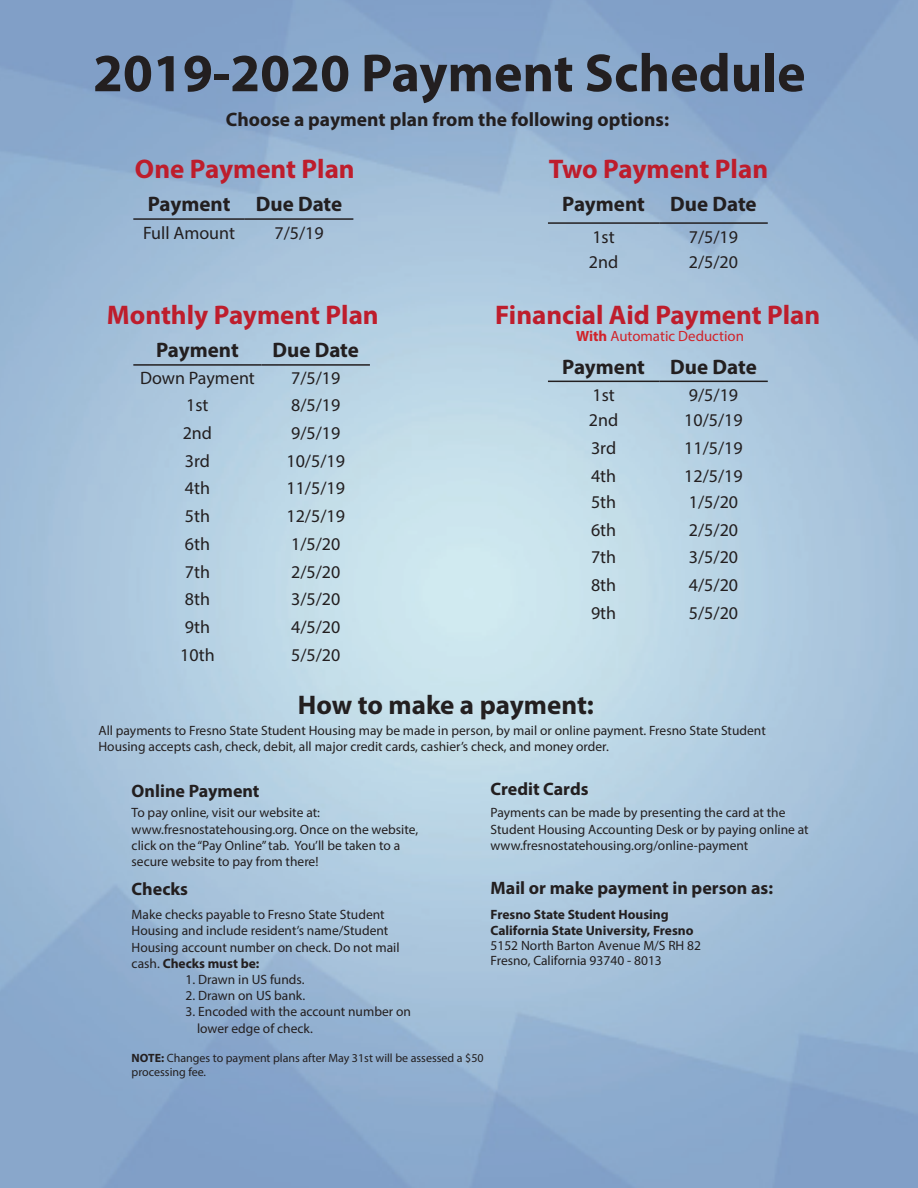
<style>
.page{position:relative;width:918px;height:1188px;background:#fff}
.page>*{position:absolute;margin:0;border:0;box-sizing:border-box;transform-origin:0 0}
.t1{font:700 54px "Myriad Pro";color:#231f20}
.t2{font:700 27px "Myriad Pro";color:#be1d2c}
.t3{font:700 27px "Myriad Pro";color:#231f20}
.t4{font:700 21px "Myriad Pro";color:#231f20}
.t5{font:700 19.5px "Myriad Pro";color:#231f20}
.t6{font:18px "Myriad Pro";color:#231f20}
.t7{font:700 18px "Myriad Pro";color:#231f20}
.t8{font:14.85px "Myriad Pro";color:#d1232a}
.t9{font:13.5px/16.2px "Myriad Pro";color:#231f20}
.t10{font:700 13.5px "Myriad Pro";color:#231f20}
.t11{font:12px/14.4px "Myriad Pro";color:#231f20}
.s1{font-weight:700}
</style>
<div class="page">
<hr style="left:133px;top:218px;width:112px;height:2px;background:#231f20">
<hr style="left:245px;top:218px;width:108px;height:2px;background:#231f20">
<hr style="left:548px;top:222px;width:111px;height:2px;background:#231f20">
<hr style="left:659px;top:222px;width:109px;height:2px;background:#231f20">
<hr style="left:548px;top:381px;width:111px;height:1px;background:#231f20">
<hr style="left:659px;top:381px;width:109px;height:1px;background:#231f20">
<hr style="left:133px;top:364px;width:129px;height:2px;background:#231f20">
<hr style="left:262px;top:364px;width:108px;height:2px;background:#231f20">
<p class="t1" style="left:93px;top:38px;width:714px">2019-2020 Payment Schedule</p>
<p class="t5" style="left:226px;top:107px;width:445px">Choose a payment plan from the following options:</p>
<p class="t2" style="left:135px;top:151px;width:221px">One Payment Plan</p>
<p class="t4" style="left:148px;top:191px;width:84px">Payment</p>
<p class="t4" style="left:256px;top:191px;width:88px">Due Date</p>
<p class="t6" style="left:143px;top:221px;width:94px">Full Amount</p>
<p class="t6" style="left:274px;top:221px;width:51px">7/5/19</p>
<p class="t2" style="left:549px;top:151px;width:221px">Two Payment Plan</p>
<p class="t4" style="left:562px;top:191px;width:84px">Payment</p>
<p class="t4" style="left:670px;top:191px;width:88px">Due Date</p>
<p class="t6" style="left:592px;top:225px;width:24px">1st</p>
<p class="t6" style="left:689px;top:225px;width:51px">7/5/19</p>
<p class="t6" style="left:589px;top:251px;width:31px">2nd</p>
<p class="t6" style="left:689px;top:251px;width:51px">2/5/20</p>
<p class="t2" style="left:107px;top:297px;width:273px">Monthly Payment Plan</p>
<p class="t2" style="left:495px;top:297px;width:327px">Financial Aid Payment Plan</p>
<p class="t4" style="left:562px;top:353px;width:84px">Payment</p>
<p class="t4" style="left:670px;top:353px;width:88px">Due Date</p>
<p class="t6" style="left:592px;top:384px;width:24px">1st</p>
<p class="t6" style="left:689px;top:384px;width:51px">9/5/19</p>
<p class="t6" style="left:589px;top:409px;width:31px">2nd</p>
<p class="t6" style="left:684px;top:409px;width:60px">10/5/19</p>
<p class="t6" style="left:591px;top:437px;width:27px">3rd</p>
<p class="t6" style="left:684px;top:437px;width:60px">11/5/19</p>
<p class="t6" style="left:591px;top:465px;width:27px">4th</p>
<p class="t6" style="left:684px;top:465px;width:60px">12/5/19</p>
<p class="t6" style="left:591px;top:491px;width:27px">5th</p>
<p class="t6" style="left:689px;top:491px;width:51px">1/5/20</p>
<p class="t6" style="left:591px;top:518px;width:27px">6th</p>
<p class="t6" style="left:689px;top:518px;width:51px">2/5/20</p>
<p class="t6" style="left:591px;top:546px;width:27px">7th</p>
<p class="t6" style="left:689px;top:546px;width:51px">3/5/20</p>
<p class="t6" style="left:591px;top:574px;width:27px">8th</p>
<p class="t6" style="left:689px;top:574px;width:51px">4/5/20</p>
<p class="t6" style="left:591px;top:602px;width:27px">9th</p>
<p class="t6" style="left:689px;top:602px;width:51px">5/5/20</p>
<p class="t8" style="left:576px;top:327px;width:169px"><span class="s1">With</span> Automatic Deduction</p>
<p class="t4" style="left:156px;top:336px;width:84px">Payment</p>
<p class="t4" style="left:272px;top:336px;width:88px">Due Date</p>
<p class="t6" style="left:140px;top:367px;width:116px">Down Payment</p>
<p class="t6" style="left:291px;top:367px;width:51px">7/5/19</p>
<p class="t6" style="left:186px;top:394px;width:24px">1st</p>
<p class="t6" style="left:291px;top:394px;width:51px">8/5/19</p>
<p class="t6" style="left:183px;top:422px;width:31px">2nd</p>
<p class="t6" style="left:291px;top:422px;width:51px">9/5/19</p>
<p class="t6" style="left:185px;top:450px;width:27px">3rd</p>
<p class="t6" style="left:286px;top:450px;width:60px">10/5/19</p>
<p class="t6" style="left:185px;top:477px;width:27px">4th</p>
<p class="t6" style="left:286px;top:477px;width:60px">11/5/19</p>
<p class="t6" style="left:185px;top:505px;width:27px">5th</p>
<p class="t6" style="left:286px;top:505px;width:60px">12/5/19</p>
<p class="t6" style="left:185px;top:533px;width:27px">6th</p>
<p class="t6" style="left:291px;top:533px;width:51px">1/5/20</p>
<p class="t6" style="left:185px;top:561px;width:27px">7th</p>
<p class="t6" style="left:291px;top:561px;width:51px">2/5/20</p>
<p class="t6" style="left:185px;top:588px;width:27px">8th</p>
<p class="t6" style="left:291px;top:588px;width:51px">3/5/20</p>
<p class="t6" style="left:185px;top:616px;width:27px">9th</p>
<p class="t6" style="left:291px;top:616px;width:51px">4/5/20</p>
<p class="t6" style="left:180px;top:644px;width:36px">10th</p>
<p class="t6" style="left:291px;top:644px;width:51px">5/5/20</p>
<p class="t3" style="left:298px;top:688px;width:298px">How to make a payment:</p>
<p class="t9" style="left:98px;top:722px;width:669px">All payments to Fresno State Student Housing may be made in person, by mail or online payment. Fresno State Student<br>Housing accepts cash, check, debit, all major credit cards, cashier’s check, and money order.</p>
<p class="t7" style="left:132px;top:779px;width:129px">Online Payment</p>
<p class="t7" style="left:491px;top:778px;width:100px">Credit Cards</p>
<p class="t9" style="left:132px;top:805px;width:190px">To pay online, visit our website at:</p>
<p class="t9" style="left:132px;top:821px;width:288px">www.fresnostatehousing.org. Once on the website, click on the “Pay Online” tab. You’ll be taken to a secure website to pay from there!</p>
<p class="t9" style="left:491px;top:805px;width:320px">Payments can be made by presenting the card at the<br>Student Housing Accounting Desk or by paying online at www.fresnostatehousing.org/online-payment</p>
<p class="t7" style="left:132px;top:878px;width:58px">Checks</p>
<p class="t7" style="left:491px;top:876px;width:284px">Mail or make payment in person as:</p>
<p class="t9" style="left:132px;top:906px;width:269px">Make checks payable to Fresno State Student Housing and include resident’s name/Student Housing account number on check. Do not mail cash. <span class="s1">Checks must be:</span></p>
<p class="t9" style="left:186px;top:971px;width:120px">1. Drawn in US funds.</p>
<p class="t9" style="left:186px;top:987px;width:121px">2. Drawn on US bank.</p>
<p class="t9" style="left:197px;top:1004px;width:215px;text-indent:-11px">3. Encoded with the account number on lower edge of check.</p>
<p class="t10" style="left:491px;top:906px;width:180px">Fresno State Student Housing</p>
<p class="t10" style="left:491px;top:921px;width:205px">California State University, Fresno</p>
<p class="t9" style="left:491px;top:937px;width:212px">5152 North Barton Avenue M/S RH 82</p>
<p class="t9" style="left:491px;top:952px;width:173px">Fresno, California 93740 - 8013</p>
<p class="t11" style="left:132px;top:1051px;width:354px"><span class="s1">NOTE:</span> Changes to payment plans after May 31st will be assessed a $50 processing fee.</p>
</div>
